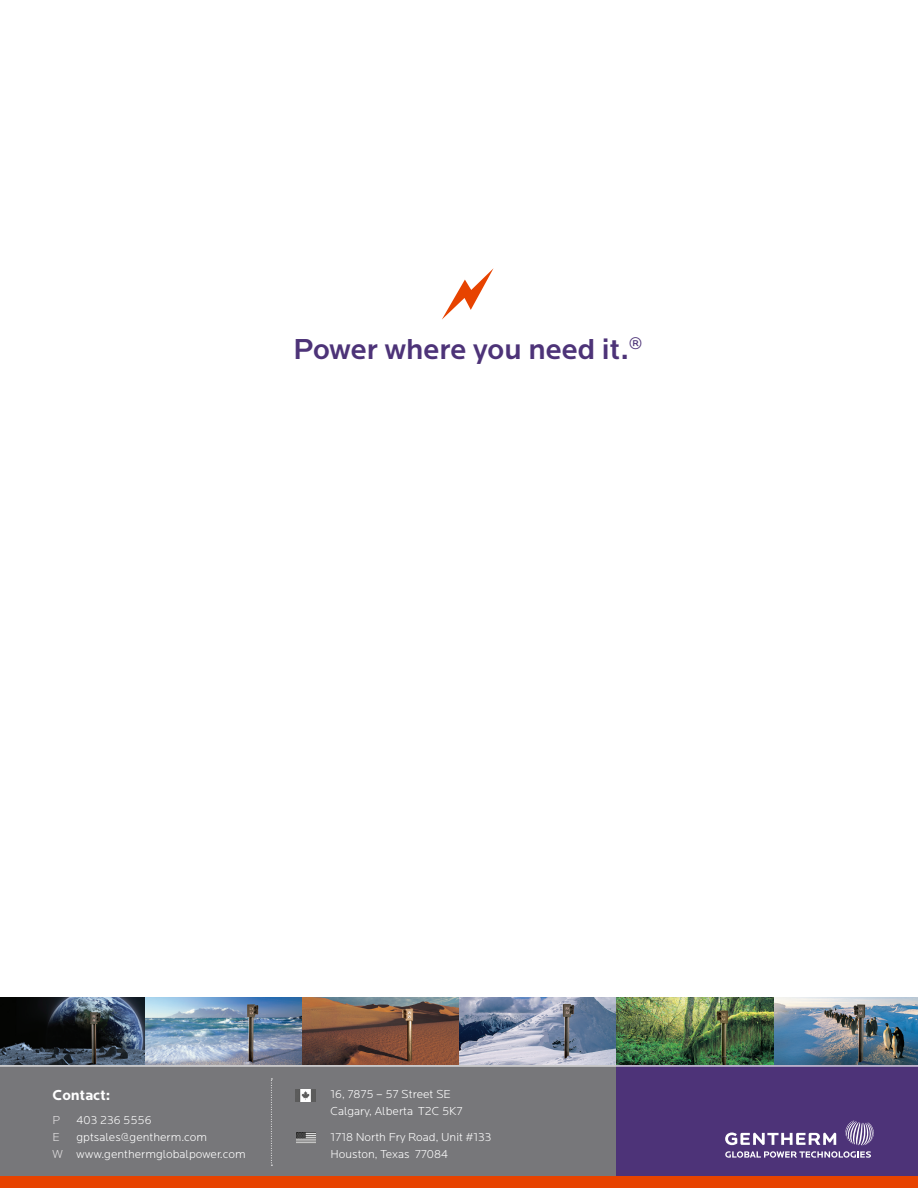
<style>
.page{position:relative;width:918px;height:1188px;background:#fff}
.page>*{position:absolute;margin:0;border:0;box-sizing:border-box;transform-origin:0 0}
.t1{font:500 30px "Locator";color:#4d3378}
.t2{font:700 15px "Locator";color:#fff}
.t3{font:300 12px "Locator";color:#fff}
.t4{font:300 12px "Locator";color:#e4e2e3}
.s1{color:#e4e2e3}
</style>
<div class="page">
<img style="left:0;top:997px;width:918px;height:68px">
<div style="left:0;top:1066px;width:617px;height:122px;background:#77777a"></div>
<div style="left:617px;top:1066px;width:301px;height:122px;background:#4d3378"></div>
<svg style="left:271px;top:1079px;width:1px;height:87px"></svg>
<div style="left:0;top:1176px;width:918px;height:12px;background:#e74300"></div>
<img style="left:295px;top:1090px;width:21px;height:12px">
<img style="left:296px;top:1132px;width:20px;height:11px">
<hr style="left:0;top:1065px;width:918px;height:2px;background:#fff">
<svg style="left:725px;top:1133px;width:111px;height:12px"></svg>
<svg style="left:845px;top:1120px;width:29px;height:25px"></svg>
<svg style="left:725px;top:1151px;width:146px;height:7px"></svg>
<p class="t1" style="left:293px;top:332px;width:350px">Power where you need it.<sup>®</sup></p>
<p class="t2" style="left:53px;top:1087px;width:59px">Contact:</p>
<p class="t4" style="left:53px;top:1114px;width:9px">P</p>
<p class="t3" style="left:77px;top:1114px;width:77px">403 236 5556</p>
<p class="t4" style="left:53px;top:1131px;width:9px">E</p>
<p class="t3" style="left:77px;top:1131px;width:132px">gptsales@gentherm.com</p>
<p class="t3" style="left:53px;top:1148px;width:195px"><span class="s1">W</span> www.genthermglobalpower.com</p>
<p class="t3" style="left:331px;top:1088px;width:122px">16, 7875 – 57 Street SE</p>
<p class="t3" style="left:331px;top:1105px;width:134px">Calgary, Alberta T2C 5K7</p>
<p class="t3" style="left:331px;top:1131px;width:163px">1718 North Fry Road, Unit #133</p>
<p class="t3" style="left:331px;top:1148px;width:119px">Houston, Texas 77084</p>
</div>
